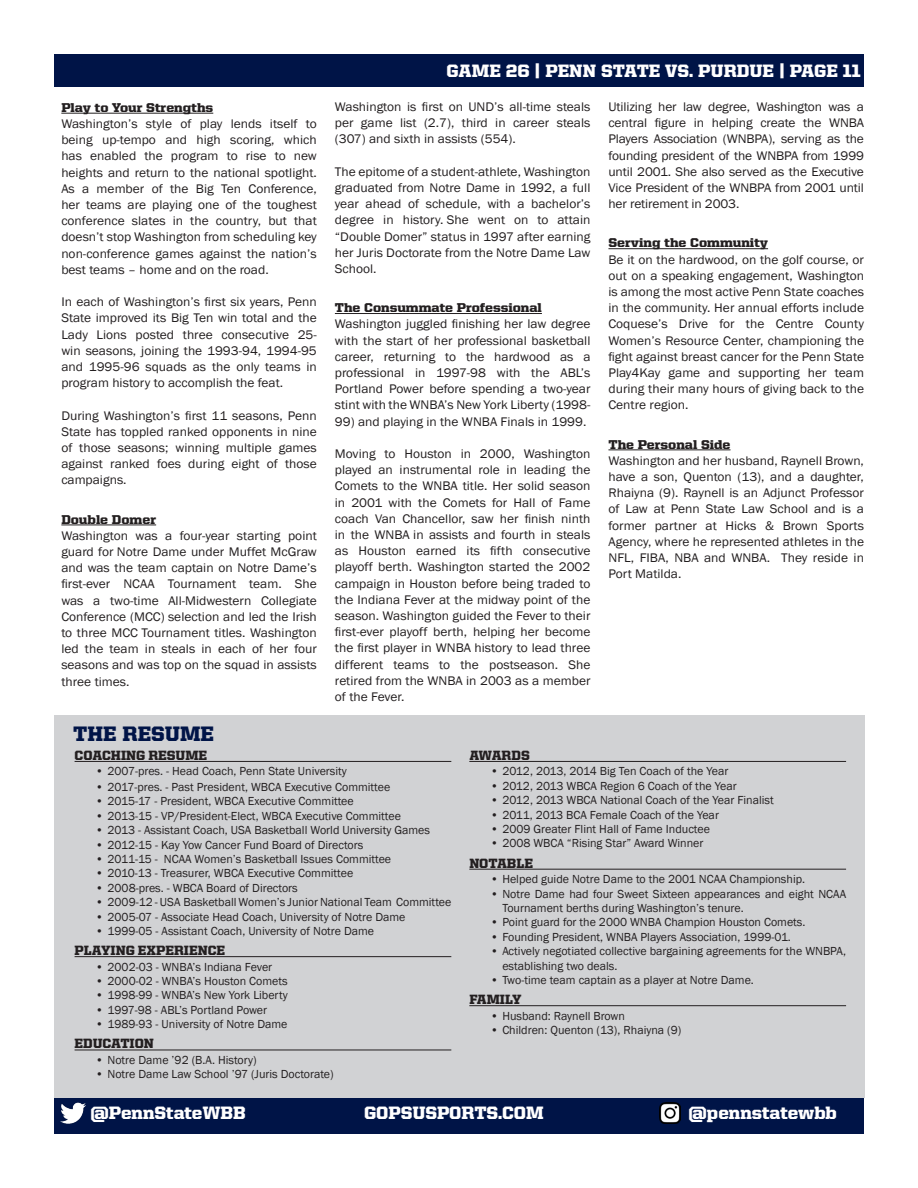
<style>
.page{position:relative;width:918px;height:1188px;background:#fff}
.page>*{position:absolute;margin:0;border:0;box-sizing:border-box;transform-origin:0 0}
.t1{font:900 21px "United Serif Reg";color:#001447}
.t2{font:900 18px "United Serif Reg";color:#fff}
.YBY_Results_-_Header{font:900 13.5px "United Serif Reg";color:#231f20}
.t3{font:12.9px/16.2px "Franklin Gothic";color:#231f20;text-align:justify;scale:1.05 1}
.t4{font:900 12.9px "United Serif Reg";color:#231f20;scale:1.05 1}
.t5{font:12px/14.4px "Franklin Gothic";color:#231f20}
</style>
<div class="page">
<div style="left:54px;top:54px;width:810px;height:32px;background:#001447"></div>
<div style="left:54px;top:1097px;width:810px;height:37px;background:#001447"></div>
<img style="left:61px;top:1102px;width:24px;height:22px">
<img style="left:660px;top:1103px;width:21px;height:21px">
<div style="left:54px;top:715px;width:810px;height:382px;background:#d1d2d4"></div>
<hr style="left:75px;top:761px;width:376px;height:1px;background:#231f20">
<hr style="left:75px;top:956px;width:376px;height:1px;background:#231f20">
<hr style="left:75px;top:1050px;width:376px;height:1px;background:#231f20">
<hr style="left:469px;top:761px;width:377px;height:1px;background:#231f20">
<hr style="left:469px;top:869px;width:377px;height:1px;background:#231f20">
<hr style="left:469px;top:1005px;width:377px;height:1px;background:#231f20">
<hr style="left:61px;top:113px;width:152px;height:1px;background:#231f20">
<hr style="left:61px;top:525px;width:95px;height:1px;background:#231f20">
<hr style="left:335px;top:313px;width:207px;height:1px;background:#231f20">
<hr style="left:608px;top:248px;width:160px;height:1px;background:#231f20">
<hr style="left:608px;top:450px;width:123px;height:1px;background:#231f20">
<p class="t4" style="left:61px;top:100px;width:146px">Play to Your Strengths</p>
<p class="t3" style="left:61px;top:116px;width:245px">Washington’s style of play lends itself to being up-tempo and high scoring, which has enabled the program to rise to new heights and return to the national spotlight.<br>As a member of the Big Ten Conference, her teams are playing one of the toughest conference slates in the country, but that doesn’t stop Washington from scheduling key non-conference games against the nation’s best teams – home and on the road.</p>
<p class="t3" style="left:61px;top:294px;width:245px">In each of Washington’s first six years, Penn State improved its Big Ten win total and the Lady Lions posted three consecutive 25- win seasons, joining the 1993-94, 1994-95 and 1995-96 squads as the only teams in program history to accomplish the feat.</p>
<p class="t3" style="left:61px;top:408px;width:245px">During Washington’s first 11 seasons, Penn State has toppled ranked opponents in nine of those seasons; winning multiple games against ranked foes during eight of those campaigns.</p>
<p class="t4" style="left:61px;top:512px;width:92px">Double Domer</p>
<p class="t3" style="left:61px;top:528px;width:245px">Washington was a four-year starting point guard for Notre Dame under Muffet McGraw and was the team captain on Notre Dame’s first-ever NCAA Tournament team. She was a two-time All-Midwestern Collegiate Conference (MCC) selection and led the Irish to three MCC Tournament titles. Washington led the team in steals in each of her four seasons and was top on the squad in assists three times.</p>
<p class="t1" style="left:73px;top:722px;width:142px">THE RESUME</p>
<h2 class="t2" style="left:447px;top:60px;width:416px">GAME 26 | PENN STATE VS. PURDUE | PAGE 11</h2>
<p class="t3" style="left:335px;top:99px;width:245px">Washington is first on UND’s all-time steals per game list (2.7), third in career steals (307) and sixth in assists (554).</p>
<p class="t3" style="left:335px;top:164px;width:245px">The epitome of a student-athlete, Washington graduated from Notre Dame in 1992, a full year ahead of schedule, with a bachelor’s degree in history. She went on to attain “Double Domer” status in 1997 after earning her Juris Doctorate from the Notre Dame Law School.</p>
<p class="t4" style="left:335px;top:301px;width:199px">The Consummate Professional</p>
<p class="t3" style="left:335px;top:316px;width:245px">Washington juggled finishing her law degree with the start of her professional basketball career, returning to the hardwood as a professional in 1997-98 with the ABL’s Portland Power before spending a two-year stint with the WNBA’s New York Liberty (1998-</p>
<p class="t3" style="left:335px;top:414px;width:241px">99) and playing in the WNBA Finals in 1999.</p>
<p class="t3" style="left:335px;top:446px;width:245px">Moving to Houston in 2000, Washington played an instrumental role in leading the Comets to the WNBA title. Her solid season in 2001 with the Comets for Hall of Fame coach Van Chancellor, saw her finish ninth in the WNBA in assists and fourth in steals as Houston earned its fifth consecutive playoff berth. Washington started the 2002 campaign in Houston before being traded to the Indiana Fever at the midway point of the season. Washington guided the Fever to their first-ever playoff berth, helping her become the first player in WNBA history to lead three different teams to the postseason. She retired from the WNBA in 2003 as a member of the Fever.</p>
<p class="t3" style="left:608px;top:99px;width:245px">Utilizing her law degree, Washington was a central figure in helping create the WNBA Players Association (WNBPA), serving as the founding president of the WNBPA from 1999 until 2001. She also served as the Executive Vice President of the WNBPA from 2001 until her retirement in 2003.</p>
<p class="t4" style="left:608px;top:236px;width:154px">Serving the Community</p>
<p class="t3" style="left:608px;top:252px;width:245px">Be it on the hardwood, on the golf course, or out on a speaking engagement, Washington is among the most active Penn State coaches in the community. Her annual efforts include Coquese’s Drive for the Centre County Women’s Resource Center, championing the fight against breast cancer for the Penn State Play4Kay game and supporting her team during their many hours of giving back to the Centre region.</p>
<p class="t4" style="left:608px;top:437px;width:118px">The Personal Side</p>
<p class="t3" style="left:608px;top:453px;width:245px">Washington and her husband, Raynell Brown, have a son, Quenton (13), and a daughter, Rhaiyna (9). Raynell is an Adjunct Professor of Law at Penn State Law School and is a former partner at Hicks &amp; Brown Sports Agency, where he represented athletes in the NFL, FIBA, NBA and WNBA. They reside in Port Matilda.</p>
<p class="YBY_Results_-_Header" style="left:75px;top:748px;width:134px">COACHING RESUME</p>
<p class="t5" style="left:96px;top:765px;width:253px">• 2007-pres. - Head Coach, Penn State University</p>
<p class="t5" style="left:96px;top:780px;width:296px">• 2017-pres. - Past President, WBCA Executive Committee</p>
<p class="t5" style="left:96px;top:794px;width:260px">• 2015-17 - President, WBCA Executive Committee</p>
<p class="t5" style="left:96px;top:809px;width:307px">• 2013-15 - VP/President-Elect, WBCA Executive Committee</p>
<p class="t5" style="left:96px;top:823px;width:336px">• 2013 - Assistant Coach, USA Basketball World University Games</p>
<p class="t5" style="left:96px;top:838px;width:269px">• 2012-15 - Kay Yow Cancer Fund Board of Directors</p>
<p class="t5" style="left:96px;top:852px;width:297px">• 2011-15 - NCAA Women’s Basketball Issues Committee</p>
<p class="t5" style="left:96px;top:866px;width:259px">• 2010-13 - Treasurer, WBCA Executive Committee</p>
<p class="t5" style="left:96px;top:881px;width:204px">• 2008-pres. - WBCA Board of Directors</p>
<p class="t5" style="left:96px;top:895px;width:357px">• 2009-12 - USA Basketball Women’s Junior National Team Committee</p>
<p class="t5" style="left:96px;top:910px;width:311px">• 2005-07 - Associate Head Coach, University of Notre Dame</p>
<p class="t5" style="left:96px;top:924px;width:280px">• 1999-05 - Assistant Coach, University of Notre Dame</p>
<p class="YBY_Results_-_Header" style="left:75px;top:943px;width:152px">PLAYING EXPERIENCE</p>
<p class="t5" style="left:96px;top:960px;width:178px">• 2002-03 - WNBA’s Indiana Fever</p>
<p class="t5" style="left:96px;top:974px;width:194px">• 2000-02 - WNBA’s Houston Comets</p>
<p class="t5" style="left:96px;top:989px;width:194px">• 1998-99 - WNBA’s New York Liberty</p>
<p class="t5" style="left:96px;top:1003px;width:173px">• 1997-98 - ABL’s Portland Power</p>
<p class="t5" style="left:96px;top:1017px;width:193px">• 1989-93 - University of Notre Dame</p>
<p class="YBY_Results_-_Header" style="left:75px;top:1036px;width:81px">EDUCATION</p>
<p class="t5" style="left:96px;top:1053px;width:163px">• Notre Dame ’92 (B.A. History)</p>
<p class="t5" style="left:96px;top:1067px;width:240px">• Notre Dame Law School ’97 (Juris Doctorate)</p>
<p class="YBY_Results_-_Header" style="left:469px;top:748px;width:62px">AWARDS</p>
<p class="t5" style="left:490px;top:765px;width:240px">• 2012, 2013, 2014 Big Ten Coach of the Year</p>
<p class="t5" style="left:490px;top:779px;width:248px">• 2012, 2013 WBCA Region 6 Coach of the Year</p>
<p class="t5" style="left:490px;top:793px;width:285px">• 2012, 2013 WBCA National Coach of the Year Finalist</p>
<p class="t5" style="left:490px;top:808px;width:230px">• 2011, 2013 BCA Female Coach of the Year</p>
<p class="t5" style="left:490px;top:822px;width:221px">• 2009 Greater Flint Hall of Fame Inductee</p>
<p class="t5" style="left:490px;top:837px;width:215px">• 2008 WBCA “Rising Star” Award Winner</p>
<p class="YBY_Results_-_Header" style="left:469px;top:856px;width:65px">NOTABLE</p>
<p class="t5" style="left:490px;top:872px;width:316px">• Helped guide Notre Dame to the 2001 NCAA Championship.</p>
<p class="t5" style="left:502px;top:887px;width:345px;text-indent:-12px">• Notre Dame had four Sweet Sixteen appearances and eight NCAA<br>Tournament berths during Washington’s tenure.</p>
<p class="t5" style="left:490px;top:915px;width:317px">• Point guard for the 2000 WNBA Champion Houston Comets.</p>
<p class="t5" style="left:490px;top:930px;width:302px">• Founding President, WNBA Players Association, 1999-01.</p>
<p class="t5" style="left:502px;top:944px;width:345px;text-indent:-12px">• Actively negotiated collective bargaining agreements for the WNBPA, establishing two deals.</p>
<p class="t5" style="left:490px;top:973px;width:265px">• Two-time team captain as a player at Notre Dame.</p>
<p class="YBY_Results_-_Header" style="left:469px;top:992px;width:54px">FAMILY</p>
<p class="t5" style="left:490px;top:1009px;width:136px">• Husband: Raynell Brown</p>
<p class="t5" style="left:490px;top:1023px;width:193px">• Children: Quenton (13), Rhaiyna (9)</p>
<h2 class="t2" style="left:90px;top:1102px;width:157px">@PennStateWBB</h2>
<h2 class="t2" style="left:364px;top:1102px;width:181px">GOPSUSPORTS.COM</h2>
<h2 class="t2" style="left:688px;top:1103px;width:150px">@pennstatewbb</h2>
</div>
